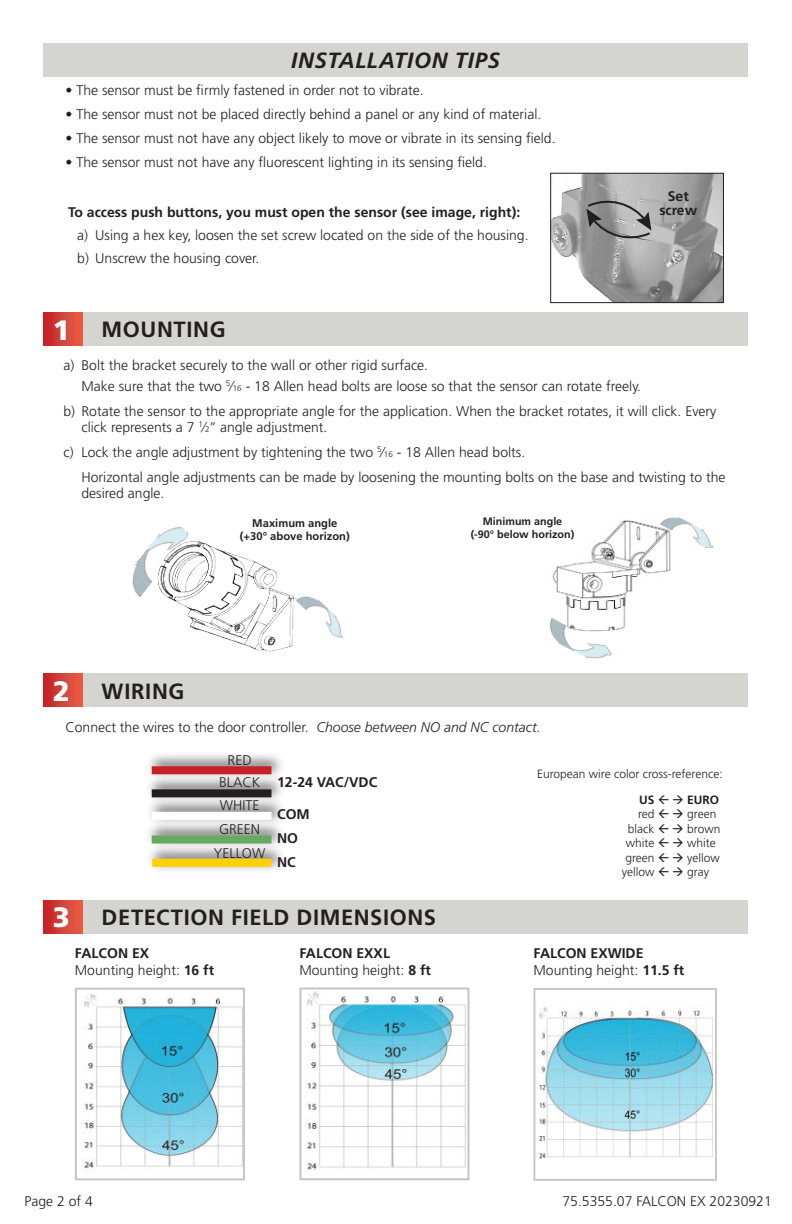
<style>
.page{position:relative;width:792px;height:1224px;background:#fff}
.page>*{position:absolute;margin:0;border:0;box-sizing:border-box;transform-origin:0 0}
.t1{font:900 28px "Frutiger LT Std";color:#fff}
.t2{font:700 22px "Frutiger LT Std";letter-spacing:.025em;color:#231f20}
.t3{font:italic 700 22px "Frutiger LT Std";letter-spacing:.03em;color:#231f20}
.t4{font:300 14px/16.8px "Frutiger LT Std";color:#231f20}
.t5{font:700 14px/16.8px "Frutiger LT Std";color:#231f20}
.t6{font:300 12px/14.4px "Frutiger LT Std";color:#231f20;text-align:right}
.t7{font:700 12px "Frutiger LT Std";color:#231f20}
.t8{font:700 11.2px/13.4px "Frutiger LT Std";color:#231f20;text-align:center}
.t9{font:700 10.8px/13px "Frutiger LT Std";color:#231f20;text-align:center}
.s1{font-size:8.2px}
.s2{font-style:italic}
.s3{font-weight:700}
.s4{font-weight:300}
</style>
<div class="page">
<div style="left:43px;top:313px;width:41px;height:32px;background:linear-gradient(to right,#bf232a,#e96246)"></div>
<div style="left:43px;top:900px;width:41px;height:33px;background:linear-gradient(to right,#bf232a,#e96246)"></div>
<div style="left:43px;top:674px;width:41px;height:33px;background:linear-gradient(to right,#bf232a,#e96246)"></div>
<div style="left:145px;top:751px;width:141px;height:30px;background:#231f20;opacity:.75"></div>
<div style="left:152px;top:766px;width:119px;height:8px;background:#c72026"></div>
<div style="left:145px;top:774px;width:141px;height:30px;background:#231f20;opacity:.75"></div>
<div style="left:152px;top:789px;width:119px;height:8px;background:#231f20"></div>
<div style="left:146px;top:797px;width:140px;height:29px;background:#231f20;opacity:.75"></div>
<div style="left:152px;top:812px;width:119px;height:8px;background:#fff"></div>
<div style="left:146px;top:843px;width:140px;height:30px;background:#231f20;opacity:.75"></div>
<div style="left:152px;top:859px;width:119px;height:8px;background:#fed105"></div>
<div style="left:145px;top:820px;width:141px;height:30px;background:#231f20;opacity:.75"></div>
<div style="left:152px;top:836px;width:119px;height:8px;background:#68a961"></div>
<img style="left:145px;top:541px;width:169px;height:133px">
<img style="left:132px;top:527px;width:58px;height:72px">
<img style="left:294px;top:587px;width:49px;height:54px">
<img style="left:552px;top:519px;width:119px;height:112px">
<img style="left:549px;top:617px;width:65px;height:42px">
<img style="left:659px;top:517px;width:55px;height:34px">
<img style="left:83px;top:993px;width:159px;height:176px">
<div style="left:75px;top:988px;width:170px;height:192px;border:2px solid #c3c6c1"></div>
<img style="left:307px;top:991px;width:160px;height:180px">
<div style="left:299px;top:987px;width:171px;height:193px;border:2px solid #c3c6c1"></div>
<img style="left:536px;top:1007px;width:178px;height:152px">
<div style="left:533px;top:988px;width:184px;height:193px;border:2px solid #c3c6c1"></div>
<div style="left:84px;top:313px;width:664px;height:33px;background:#d4d4d0"></div>
<img style="left:552px;top:175px;width:170px;height:126px">
<div style="left:550px;top:173px;width:174px;height:130px;border:1px solid #231f20"></div>
<svg style="left:586px;top:197px;width:66px;height:45px"></svg>
<div style="left:84px;top:674px;width:664px;height:33px;background:#d4d4d0"></div>
<div style="left:84px;top:900px;width:664px;height:33px;background:#d4d4d0"></div>
<div style="left:43px;top:43px;width:705px;height:33px;background:#d4d4d0"></div>
<h2 class="t3" style="left:291px;top:47px;width:210px">INSTALLATION TIPS</h2>
<p class="t4" style="left:66px;top:83px;width:360px">• The sensor must be firmly fastened in order not to vibrate.</p>
<p class="t4" style="left:66px;top:107px;width:477px">• The sensor must not be placed directly behind a panel or any kind of material.</p>
<p class="t4" style="left:66px;top:131px;width:492px">• The sensor must not have any object likely to move or vibrate in its sensing field.</p>
<p class="t4" style="left:66px;top:155px;width:423px">• The sensor must not have any fluorescent lighting in its sensing field.</p>
<p class="t5" style="left:68px;top:205px;width:453px">To access push buttons, you must open the sensor (see image, right):</p>
<p class="t4" style="left:77px;top:225px;width:453px;line-height:23.2px">a) Using a hex key, loosen the set screw located on the side of the housing. b) Unscrew the housing cover.</p>
<h1 class="t1" style="left:53px;top:314px;width:19px">1</h1>
<h2 class="t2" style="left:102px;top:321px;width:126px">MOUNTING</h2>
<p class="t5" style="left:659px;top:190px;width:39px;line-height:14px;text-align:center">Set screw</p>
<p class="t4" style="left:81px;top:357px;width:561px;line-height:20.4px;text-indent:-18px">a) Bolt the bracket securely to the wall or other rigid surface.<br>Make sure that the two <sup>5</sup>⁄<span class="s1">16</span> - 18 Allen head bolts are loose so that the sensor can rotate freely.</p>
<p class="t4" style="left:81px;top:404px;width:636px;line-height:16px;text-indent:-18px">b) Rotate the sensor to the appropriate angle for the application. When the bracket rotates, it will click. Every click represents a 7 <sup>1</sup>⁄<span class="s1">2</span>’’ angle adjustment.</p>
<p class="t4" style="left:81px;top:441px;width:646px;line-height:25px;text-indent:-18px">c) Lock the angle adjustment by tightening the two <sup>5</sup>⁄<span class="s1">16</span> - 18 Allen head bolts.<br>Horizontal angle adjustments can be made by loosening the mounting bolts on the base and twisting to the</p>
<p class="t4" style="left:81px;top:486px;width:84px">desired angle.</p>
<h1 class="t1" style="left:53px;top:675px;width:19px">2</h1>
<h2 class="t2" style="left:102px;top:682px;width:84px">WIRING</h2>
<p class="t8" style="left:240px;top:517px;width:111px">Maximum angle (+30° above horizon)</p>
<p class="t9" style="left:471px;top:515px;width:105px">Minimum angle (-90° below horizon)</p>
<p class="t4" style="left:66px;top:720px;width:477px">Connect the wires to the door controller. <span class="s2">Choose between NO and NC contact.</span></p>
<h1 class="t1" style="left:53px;top:901px;width:19px">3</h1>
<p class="t4" style="left:228px;top:753px;width:26px">RED</p>
<p class="t4" style="left:219px;top:773px;width:43px;line-height:22.6px">BLACK<br>WHITE</p>
<p class="t4" style="left:214px;top:819px;width:53px;line-height:23.6px;text-align:center">GREEN<br>YELLOW</p>
<p class="t5" style="left:277px;top:775px;width:102px">12-24 VAC/VDC</p>
<p class="t5" style="left:277px;top:803px;width:34px;line-height:24px">COM<br>NO</p>
<p class="t5" style="left:277px;top:855px;width:20px">NC</p>
<h2 class="t2" style="left:102px;top:908px;width:336px">DETECTION FIELD DIMENSIONS</h2>
<p class="t6" style="left:537px;top:768px;width:187px">European wire color cross-reference:</p>
<p class="t7" style="left:639px;top:795px;width:17px">US</p>
<p class="t6" style="left:622px;top:808px;width:34px">red black white green yellow</p>
<p class="t7" style="left:672px;top:795px;width:49px">→ EURO</p>
<p class="t6" style="left:672px;top:808px;width:46px">→ green</p>
<p class="t6" style="left:672px;top:823px;width:50px">→ brown</p>
<p class="t6" style="left:672px;top:837px;width:45px">→ white</p>
<p class="t6" style="left:672px;top:851px;width:49px">→ yellow</p>
<p class="t6" style="left:672px;top:866px;width:39px">→ gray</p>
<p class="t4" style="left:75px;top:946px;width:141px"><span class="s3">FALCON EX<br></span>Mounting height: <span class="s3">16 ft</span></p>
<p class="t5" style="left:533px;top:946px;width:152px">FALCON EXWIDE<br><span class="s4">Mounting height:</span> 11.5 ft</p>
<p class="t4" style="left:299px;top:946px;width:133px"><span class="s3">FALCON EXXL<br></span>Mounting height: <span class="s3">8 ft</span></p>
<p class="t4" style="left:24px;top:1194px;width:70px">Page 2 of 4</p>
<p class="t4" style="left:562px;top:1194px;width:211px">75.5355.07 FALCON EX 20230921</p>
</div>
